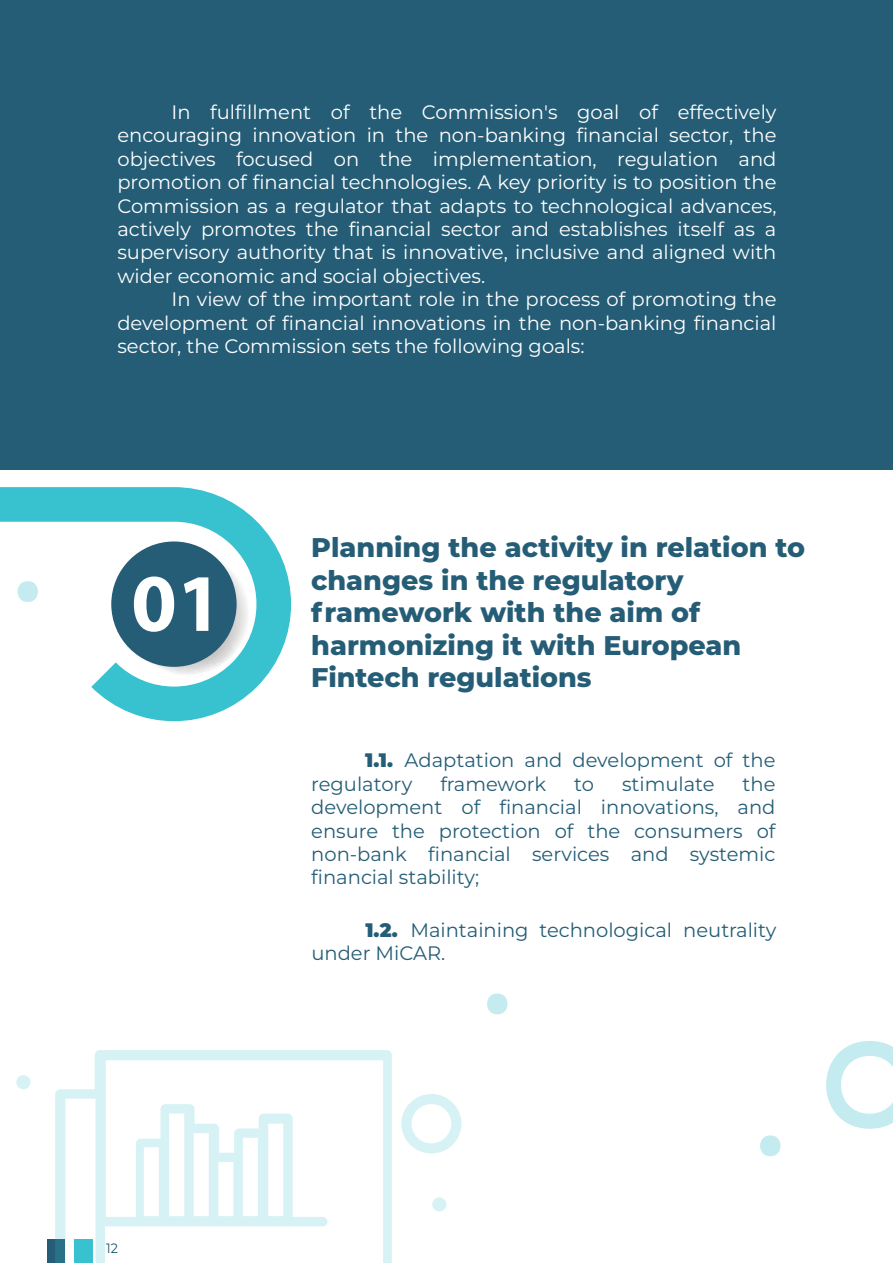
<style>
.page{position:relative;width:893px;height:1263px;background:#fff}
.page>*{position:absolute;margin:0;border:0;box-sizing:border-box;transform-origin:0 0}
.t1{font:800 27px/32.4px "Montserrat";color:#1b5670}
.t2{font:19.5px/23.4px "Montserrat";color:#fff;text-align:justify}
.t3{font:19.5px/23.4px "Montserrat";color:#1b5670}
.t4{font:13.5px "Montserrat";color:#1b5670;scale:.94 1}
.s1{font-weight:900}
</style>
<div class="page">
<img style="left:1px;top:0;width:892px;height:1263px">
<p class="t2" style="left:117px;top:100px;width:660px;text-indent:54px">In fulfillment of the Commission's goal of effectively encouraging innovation in the non-banking financial sector, the objectives focused on the implementation, regulation and promotion of financial technologies. A key priority is to position the Commission as a regulator that adapts to technological advances, actively promotes the financial sector and establishes itself as a supervisory authority that is innovative, inclusive and aligned with wider economic and social objectives.</p>
<p class="t2" style="left:117px;top:287px;width:660px;text-indent:54px">In view of the important role in the process of promoting the development of financial innovations in the non-banking financial sector, the Commission sets the following goals:</p>
<h1 class="t1" style="left:311px;top:530px;width:495px">Planning the activity in relation to changes in the regulatory framework with the aim of harmonizing it with European<br>Fintech regulations</h1>
<p class="t4" style="left:106px;top:1239px;width:14px">12</p>
<p class="t3" style="left:311px;top:748px;width:466px;text-indent:54px"><span class="s1">1.1.</span> Adaptation and development of the regulatory</p>
<p class="t3" style="left:440px;top:771px;width:107px">framework</p>
<p class="t3" style="left:574px;top:771px;width:21px">to</p>
<p class="t3" style="left:622px;top:771px;width:94px">stimulate</p>
<p class="t3" style="left:311px;top:771px;width:466px;text-align:justify;text-indent:431px">the development of financial innovations, and ensure the protection of the consumers of non-bank financial services and systemic financial stability;</p>
<p class="t3" style="left:311px;top:918px;width:467px;text-indent:54px"><span class="s1">1.2.</span> Maintaining technological neutrality under MiCAR.</p>
</div>
